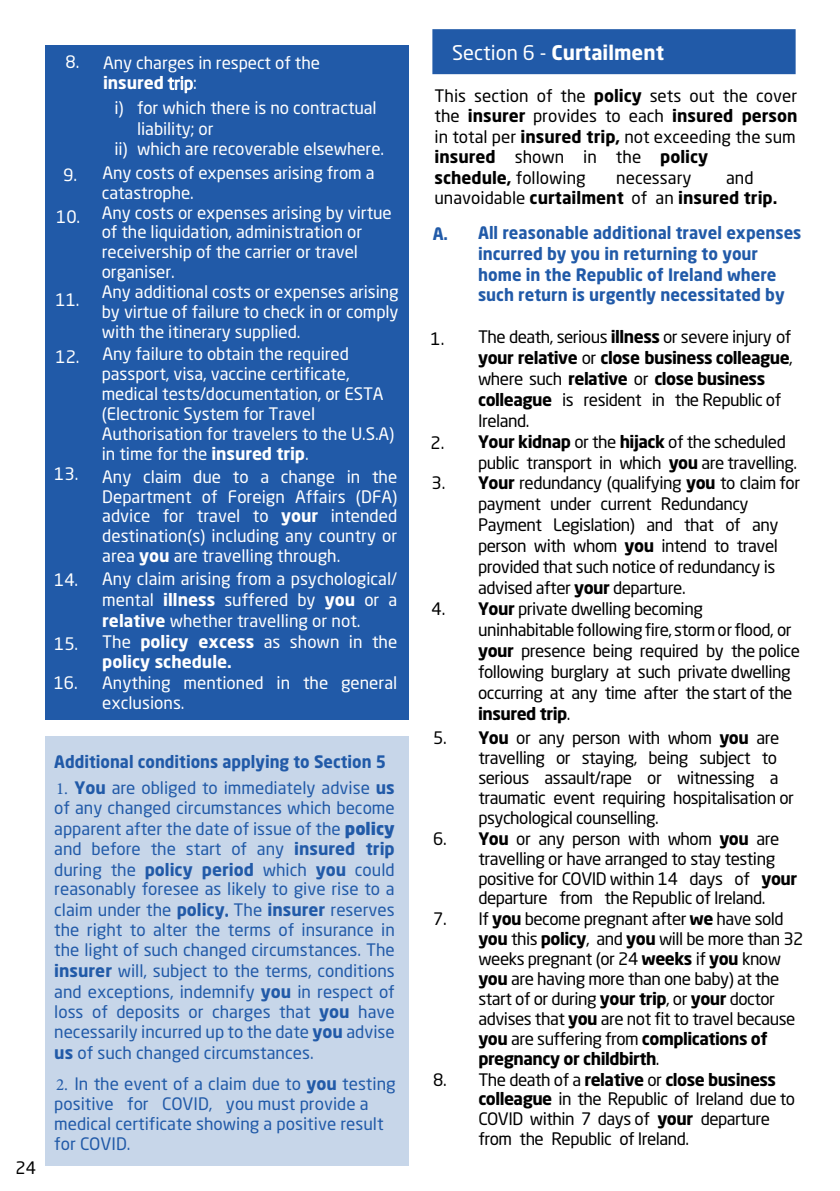
<style>
.page{position:relative;width:840px;height:1191px;background:#fff}
.page>*{position:absolute;margin:0;border:0;box-sizing:border-box;transform-origin:0 0}
.t1{font:700 20px "Neo Sans W1 G";color:#fff}
.t2{font:17px/21px "Neo Sans Pro";letter-spacing:-.03em;color:#000}
.t3{font:17px/20.4px "Neo Sans W1 G";color:#215aa8;text-align:justify}
.t4{font:17px/19.8px "Neo Sans Pro";letter-spacing:-.005em;color:#fff}
.t5{font:17px/19.8px "Neo Sans W1 G";letter-spacing:-.005em;color:#fff}
.t6{font:17px/20.4px "Neo Sans Pro";color:#000}
.t7{font:700 17px/21px "Neo Sans Pro";color:#215aa8;scale:.96 1}
.t8{font:700 17px/20.4px "Neo Sans Pro";color:#000}
.t9{font:700 17px "Neo Sans W1 G";color:#215aa8;scale:.95 1}
.t10{font:700 17px "Neo Sans Pro";letter-spacing:-.005em;color:#fff}
.t11{font:17px "Neo Sans W1 G";color:#000}
.t12{font:700 17px "Neo Sans W1 G";color:#215aa8;scale:.96 1}
.s1{font-family:"Neo Sans Pro"}
.s2{font-family:"Neo Sans W1 G";font-weight:400}
.s3{font-weight:700}
.s4{font-family:"Minion Pro"}
.s5{font-weight:900}
.s6{font-weight:400}
</style>
<div class="page">
<div style="left:432px;top:29px;width:363px;height:45px;background:#215aa8"></div>
<div style="left:45px;top:46px;width:363px;height:674px;background:#215aa8"></div>
<div style="left:45px;top:736px;width:363px;height:429px;background:#c7d6e9"></div>
<p class="t11" style="left:15px;top:1157px;width:22px">2<span class="s1">4</span></p>
<p class="t5" style="left:65px;top:52px;width:15px">8.</p>
<p class="t5" style="left:56px;top:207px;width:26px">10.</p>
<p class="t5" style="left:55px;top:290px;width:26px">11.</p>
<p class="t5" style="left:55px;top:347px;width:26px">12.</p>
<p class="t5" style="left:54px;top:464px;width:26px">1<span class="s1">3</span>.</p>
<p class="t5" style="left:54px;top:569px;width:26px">1<span class="s1">4</span>.</p>
<p class="t5" style="left:54px;top:633px;width:26px">1<span class="s1">5</span>.</p>
<p class="t5" style="left:54px;top:672px;width:26px">1<span class="s1">6</span>.</p>
<p class="t5" style="left:103px;top:53px;width:218px">Any charges in respect of the</p>
<p class="t10" style="left:103px;top:72px;width:95px">insured <span class="s2">trip:</span></p>
<p class="t5" style="left:114px;top:98px;width:264px">i) for which there is no contractual</p>
<p class="t5" style="left:137px;top:118px;width:78px">liability; or</p>
<p class="t5" style="left:114px;top:139px;width:271px">ii) which are recoverable elsewhere.</p>
<p class="t5" style="left:102px;top:162px;width:291px">Any costs of expenses arising from a catastrophe.<br>Any costs or expenses arising by virtue of the liquidation, administration or receivership of the carrier or travel organiser.</p>
<p class="t4" style="left:102px;top:281px;width:298px;text-align:justify">Any additional costs or expenses arising by virtue of failure to check in or comply with the itinerary supplied.</p>
<p class="t4" style="left:102px;top:344px;width:294px">Any failure to obtain the required passport, visa, vaccine certificate, medical tests/documentation, or ESTA (Electronic System for Travel Authorisation for travelers to the U.S.A) in time for the <span class="s3">insured trip</span>.</p>
<p class="t4" style="left:102px;top:466px;width:296px;text-align:justify">Any claim due to a change in the Department of Foreign Affairs (DFA) advice for travel to <span class="s3">your</span> intended destination(s) including any country or area <span class="s3">you</span> are travelling through.</p>
<p class="t4" style="left:102px;top:568px;width:296px;line-height:20.8px">Any claim arising from a psychological/ mental <span class="s3">illness</span> suffered by <span class="s3">you</span> or a <span class="s3">relative</span> whether travelling or not.<br>The <span class="s3">policy excess</span> as shown in the <span class="s3">policy schedule.</span></p>
<p class="t4" style="left:102px;top:673px;width:296px">Anything mentioned in the general exclusions.</p>
<p class="t9" style="left:54px;top:751px;width:351px">Additional conditions applying to Section 5</p>
<p class="t3" style="left:54px;top:777px;width:342px"><span class="s4">1.</span> <span class="s3">You</span> are obliged to immediately advise <span class="s3">us </span>of any changed circumstances which become apparent after the date of issue of the <span class="s5">policy </span>and before the start of any <span class="s3">insured trip </span>during the <span class="s3">policy period</span> which <span class="s3">you</span> could reasonably foresee as likely to give rise to a claim under the <span class="s3">policy</span>. The <span class="s3">insurer</span> reserves the right to alter the terms of insurance in the light of such changed circumstances. The <span class="s3">insurer</span> will, subject to the terms, conditions and exceptions, indemnify <span class="s3">you</span> in respect of loss of deposits or charges that <span class="s3">you</span> have necessarily incurred up to the date <span class="s3">you</span> advise <span class="s3">us</span> of such changed circumstances.</p>
<p class="t3" style="left:54px;top:1074px;width:343px;text-align:left"><span class="s4">2.</span> In the event of a claim due to <span class="s3">you</span> testing positive for COVID, you must provide a medical certificate showing a positive result for COVID.</p>
<p class="t1" style="left:452px;top:40px;width:213px"><span class="s6">Section 6 -</span> Curtailment</p>
<p class="t6" style="left:434px;top:85px;width:364px">This section of the <span class="s3">policy</span> sets out the cover the <span class="s3">insurer</span> provides to each <span class="s3">insured person </span>in total per <span class="s3">insured trip,</span> not exceeding the sum <span class="s3">insured</span> shown in the <span class="s3">policy<br>schedule,</span> following</p>
<p class="t8" style="left:434px;top:167px;width:344px;text-indent:291px"><span class="s6">and unavoidable</span> curtailment <span class="s6">of an</span> insured trip.</p>
<p class="t12" style="left:432px;top:222px;width:18px">A.</p>
<p class="t6" style="left:616px;top:167px;width:77px">necessary</p>
<p class="t7" style="left:478px;top:221px;width:338px">All reasonable additional travel expenses incurred by you in returning to your home in the Republic of Ireland where such return is urgently necessitated by</p>
<p class="t2" style="left:478px;top:326px;width:323px">The death, serious <span class="s3">illness</span> or severe injury of <span class="s3">your relative</span> or <span class="s3">close business colleague</span>, where such <span class="s3">relative</span> or <span class="s3">close business colleague</span> is resident in the Republic of Ireland.<br><span class="s3">Your kidnap</span> or the <span class="s3">hijack</span> of the scheduled public transport in which <span class="s3">you</span> are travelling.<br><span class="s3">Your</span> redundancy (qualifying <span class="s3">you</span> to claim for payment under current Redundancy Payment Legislation) and that of any person with whom <span class="s3">you</span> intend to travel provided that such notice of redundancy is advised after <span class="s3">your</span> departure.<br><span class="s3">Your</span> private dwelling becoming uninhabitable following fire, storm or flood, or <span class="s3">your</span> presence being required by the police following burglary at such private dwelling occurring at any time after the start of the <span class="s3">insured trip</span>.</p>
<p class="t2" style="left:478px;top:728px;width:317px;line-height:20px;text-indent:-45px">5. <span class="s3">You</span> or any person with whom <span class="s3">you</span> are travelling or staying, being subject to serious assault/rape or witnessing a traumatic event requiring hospitalisation or psychological counselling.</p>
<p class="t2" style="left:478px;top:828px;width:320px;line-height:19.8px;text-indent:-45px">6. <span class="s3">You</span> or any person with whom <span class="s3">you</span> are travelling or have arranged to stay testing positive for COVID within 14 days of <span class="s3">your </span>departure from the Republic of Ireland.</p>
<p class="t2" style="left:478px;top:908px;width:326px;line-height:20px;text-indent:-45px">7. If <span class="s3">you</span> become pregnant after <span class="s3">we</span> have sold <span class="s3">you</span> this <span class="s3">policy</span>, and <span class="s3">you</span> will be more than 32 weeks pregnant (or 24 <span class="s3">weeks</span> if <span class="s3">you</span> know <span class="s3">you</span> are having more than one baby) at the start of or during <span class="s3">your trip</span>, or <span class="s3">your</span> doctor advises that <span class="s3">you</span> are not fit to travel because <span class="s3">you</span> are suffering from <span class="s3">complications of pregnancy or childbirth</span>.</p>
<p class="t2" style="left:478px;top:1069px;width:318px;line-height:19.6px;text-indent:-45px">8. The death of a <span class="s3">relative</span> or <span class="s3">close business colleague</span> in the Republic of Ireland due to COVID within 7 days of <span class="s3">your</span> departure from the Republic of Ireland.</p>
<p class="t11" style="left:430px;top:328px;width:15px">1.</p>
<p class="t11" style="left:430px;top:432px;width:15px">2.</p>
<p class="t11" style="left:431px;top:472px;width:15px">3.</p>
<p class="t11" style="left:431px;top:598px;width:15px">4.</p>
</div>
